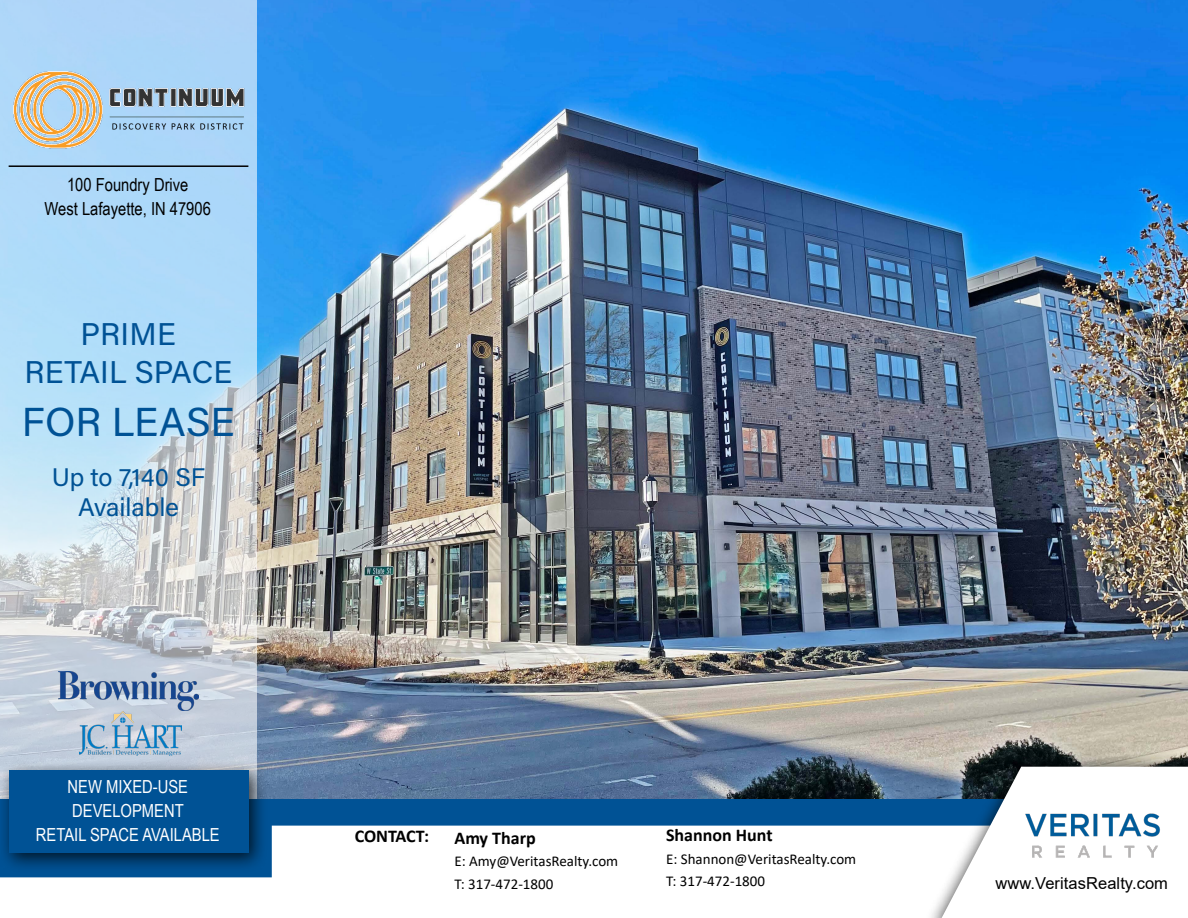
<style>
.page{position:relative;width:1188px;height:918px;background:#fff}
.page>*{position:absolute;margin:0;border:0;box-sizing:border-box;transform-origin:0 0}
.t1{font:40.5px "Acumin Variable Concept";letter-spacing:.005em;color:#005295}
.t2{font:31.5px/37.8px "Acumin Variable Concept";color:#005295;text-align:center}
.t3{font:25.5px/30.6px "Acumin Variable Concept";color:#005295;text-align:center}
.t4{font:18px/24px "Arial Narrow";color:#fff;text-align:center}
.t5{font:18px/24px "Arial Narrow";color:#000;text-align:center}
.t6{font:700 18px "Calibri";color:#000}
.t7{font:16.5px "Arial";letter-spacing:.005em;color:#000}
.t8{font:15px/22.5px "Calibri";color:#000}
</style>
<div class="page">
<div style="left:0;top:799px;width:1188px;height:82px;background:#005295"></div>
<div style="left:0;top:826px;width:924px;height:55px;background:#fff"></div>
<img style="left:256px;top:0;width:932px;height:799px">
<svg style="left:0;top:0;width:256px;height:760px;fill:#b4daf8"></svg>
<div style="left:0;top:760px;width:269px;height:113px;background:#000;opacity:.75"></div>
<div style="left:9px;top:771px;width:239px;height:82px;background:#005295"></div>
<div style="left:924px;top:751px;width:264px;height:167px;background:#000;opacity:.75"></div>
<svg style="left:942px;top:767px;width:246px;height:151px"></svg>
<hr style="left:9px;top:165px;width:239px;height:2px;background:#000">
<img style="left:1020px;top:807px;width:145px;height:56px">
<img style="left:0;top:54px;width:256px;height:105px">
<img style="left:59px;top:671px;width:139px;height:39px">
<img style="left:79px;top:711px;width:102px;height:44px">
<p class="t5" style="left:45px;top:172px;width:168px">100 Foundry Drive<br>West Lafayette, IN 47906</p>
<h2 class="t2" style="left:24px;top:314px;width:209px">PRIME<br>RETAIL SPACE</h2>
<h1 class="t1" style="left:22px;top:394px;width:214px">FOR LEASE</h1>
<h3 class="t3" style="left:52px;top:461px;width:155px">Up to 7,140 SF<br>Available</h3>
<p class="t4" style="left:36px;top:774px;width:185px">NEW MIXED-USE<br>DEVELOPMENT<br>RETAIL SPACE AVAILABLE</p>
<p class="t6" style="left:355px;top:824px;width:76px">CONTACT:</p>
<p class="t6" style="left:454px;top:825px;width:83px">Amy Tharp</p>
<p class="t8" style="left:454px;top:850px;width:165px">E: Amy@VeritasRealty.com<br>T: 317-472-1800</p>
<p class="t6" style="left:666px;top:823px;width:108px">Shannon Hunt</p>
<p class="t8" style="left:666px;top:847px;width:192px">E: Shannon@VeritasRealty.com<br>T: 317-472-1800</p>
<p class="t7" style="left:996px;top:871px;width:174px">www.VeritasRealty.com</p>
</div>
